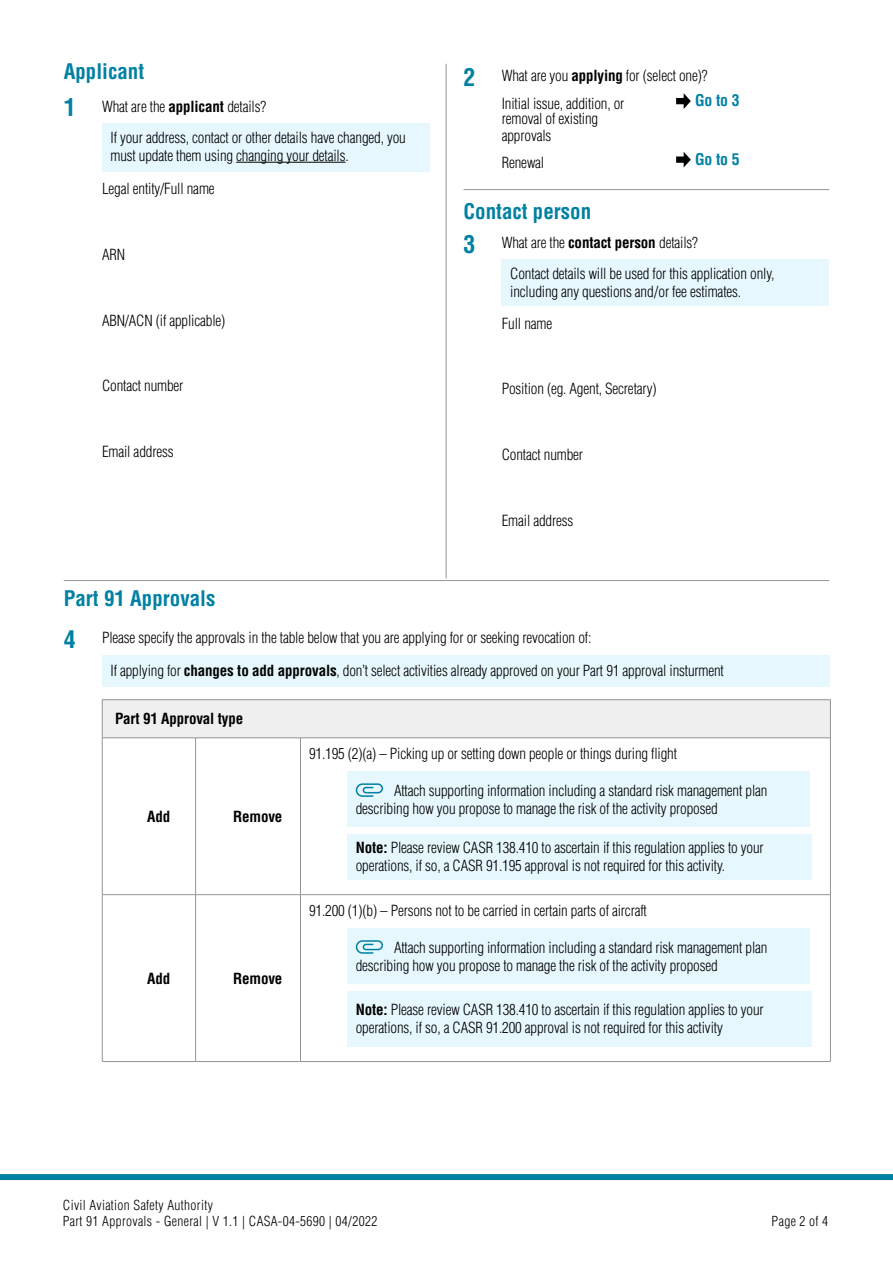
<style>
.page{position:relative;width:893px;height:1263px;background:#fff}
.page>*{position:absolute;margin:0;border:0;box-sizing:border-box;transform-origin:0 0}
.Sub-H_Cont_Bold_blue{font:700 condensed 21px "Helvetica LT Std";color:#0081a3}
.P_10pt_SA1pt{font:700 condensed 15.75px "Helvetica LT Std";letter-spacing:-.01em;color:#0081a3}
.P_10pt_SA1pt-2{font:300 condensed 15px/18px "Helvetica LT Std";letter-spacing:-.01em;color:#000}
.Attached_note_10pt_B{font:300 condensed 15px/18px "Helvetica LT Std";letter-spacing:-.01em;color:#000}
._1SH__P_Indent_9mm_1{font:300 condensed 15px "Helvetica LT Std";letter-spacing:-.01em;color:#000}
.P_Indent_9mm_10pt_SA{font:300 condensed 15px "Helvetica LT Std";letter-spacing:-.01em;color:#000}
.Application_type_9mm{font:300 condensed 15px "Helvetica LT Std";letter-spacing:-.01em;color:#000}
.Table_H{font:700 condensed 15px "Helvetica LT Std";letter-spacing:-.01em;color:#000}
.Table_P_10pt_Center{font:700 condensed 15px "Helvetica LT Std";letter-spacing:-.01em;color:#000}
.t1{font:300 condensed 13.5px/16.5px "Helvetica LT Std";letter-spacing:.025em;color:#000}
.s1{font-weight:700;font-size:24px;color:#0081a3}
.s2{font-weight:700}
</style>
<div class="page">
<div style="left:0;top:1174px;width:893px;height:6px;background:#0081a3"></div>
<hr style="left:446px;top:64px;width:1px;height:514px;background:#939598">
<div style="left:102px;top:123px;width:327px;height:49px;background:#e6f7fd"></div>
<hr style="left:236px;top:162px;width:109px;height:1px;background:#000">
<hr style="left:64px;top:580px;width:765px;height:1px;background:#939598">
<svg style="left:676px;top:93px;width:15px;height:16px"></svg>
<svg style="left:676px;top:152px;width:15px;height:16px"></svg>
<hr style="left:463px;top:189px;width:366px;height:1px;background:#939598">
<div style="left:502px;top:260px;width:327px;height:46px;background:#e6f7fd"></div>
<div style="left:102px;top:655px;width:727px;height:32px;background:#e6f7fd"></div>
<div style="left:102px;top:700px;width:728px;height:38px;background:#efeff0"></div>
<hr style="left:102px;top:738px;width:1px;height:156px;background:#939598">
<hr style="left:195px;top:738px;width:1px;height:156px;background:#939598">
<hr style="left:300px;top:738px;width:1px;height:156px;background:#939598">
<hr style="left:830px;top:738px;width:1px;height:156px;background:#939598">
<hr style="left:102px;top:894px;width:94px;height:1px;background:#939598">
<hr style="left:102px;top:895px;width:1px;height:166px;background:#939598">
<hr style="left:196px;top:894px;width:104px;height:1px;background:#939598">
<hr style="left:195px;top:895px;width:1px;height:166px;background:#939598">
<hr style="left:300px;top:894px;width:531px;height:1px;background:#939598">
<hr style="left:300px;top:895px;width:1px;height:166px;background:#939598">
<hr style="left:830px;top:895px;width:1px;height:166px;background:#939598">
<hr style="left:102px;top:1061px;width:94px;height:1px;background:#939598">
<hr style="left:196px;top:1061px;width:104px;height:1px;background:#939598">
<hr style="left:300px;top:1061px;width:531px;height:1px;background:#939598">
<hr style="left:830px;top:700px;width:1px;height:38px;background:#939598">
<hr style="left:102px;top:699px;width:94px;height:1px;background:#939598">
<hr style="left:102px;top:700px;width:1px;height:38px;background:#939598">
<hr style="left:196px;top:699px;width:104px;height:1px;background:#939598">
<hr style="left:300px;top:699px;width:531px;height:1px;background:#939598">
<hr style="left:102px;top:737px;width:94px;height:1px;background:#939598">
<hr style="left:196px;top:737px;width:104px;height:1px;background:#939598">
<hr style="left:300px;top:737px;width:531px;height:1px;background:#939598">
<div style="left:347px;top:771px;width:463px;height:56px;background:#e6f7fd"></div>
<div style="left:347px;top:834px;width:465px;height:46px;background:#e6f7fd"></div>
<div style="left:347px;top:928px;width:463px;height:55px;background:#e6f7fd"></div>
<div style="left:347px;top:991px;width:465px;height:56px;background:#e6f7fd"></div>
<h1 class="Sub-H_Cont_Bold_blue" style="left:64px;top:58px;width:82px">Applicant</h1>
<p class="_1SH__P_Indent_9mm_1" style="left:64px;top:97px;width:204px"><span class="s1">1</span> What are the <span class="s2">applicant</span> details?</p>
<p class="P_10pt_SA1pt-2" style="left:111px;top:128px;width:297px">If your address, contact or other details have changed, you must update them using changing your details.</p>
<p class="P_Indent_9mm_10pt_SA" style="left:102px;top:180px;width:114px">Legal entity/Full name</p>
<p class="P_Indent_9mm_10pt_SA" style="left:102px;top:245px;width:25px">ARN</p>
<p class="P_Indent_9mm_10pt_SA" style="left:102px;top:311px;width:125px">ABN/ACN (if applicable)</p>
<p class="P_Indent_9mm_10pt_SA" style="left:102px;top:377px;width:83px">Contact number</p>
<p class="P_Indent_9mm_10pt_SA" style="left:102px;top:442px;width:73px">Email address</p>
<p class="_1SH__P_Indent_9mm_1" style="left:463px;top:66px;width:246px"><span class="s1">2</span> What are you <span class="s2">applying</span> for (select one)?</p>
<p class="Application_type_9mm" style="left:502px;top:94px;width:124px">Initial issue, addition, or</p>
<p class="P_10pt_SA1pt" style="left:695px;top:91px;width:46px">Go to 3</p>
<p class="Application_type_9mm" style="left:502px;top:109px;width:98px">removal of existing</p>
<p class="Application_type_9mm" style="left:502px;top:126px;width:51px">approvals</p>
<p class="Application_type_9mm" style="left:502px;top:153px;width:44px">Renewal</p>
<p class="P_10pt_SA1pt" style="left:695px;top:149px;width:46px">Go to 5</p>
<h1 class="Sub-H_Cont_Bold_blue" style="left:463px;top:198px;width:129px">Contact person</h1>
<p class="_1SH__P_Indent_9mm_1" style="left:463px;top:233px;width:236px"><span class="s1">3</span> What are the <span class="s2">contact person</span> details?</p>
<p class="P_10pt_SA1pt-2" style="left:510px;top:265px;width:266px">Contact details will be used for this application only, including any questions and/or fee estimates.</p>
<p class="P_Indent_9mm_10pt_SA" style="left:502px;top:314px;width:52px">Full name</p>
<p class="P_Indent_9mm_10pt_SA" style="left:502px;top:379px;width:156px">Position (eg. Agent, Secretary)</p>
<p class="P_Indent_9mm_10pt_SA" style="left:502px;top:445px;width:83px">Contact number</p>
<p class="P_Indent_9mm_10pt_SA" style="left:502px;top:511px;width:73px">Email address</p>
<h1 class="Sub-H_Cont_Bold_blue" style="left:64px;top:585px;width:153px">Part 91 Approvals</h1>
<p class="_1SH__P_Indent_9mm_1" style="left:64px;top:629px;width:529px"><span class="s1">4</span> Please specify the approvals in the table below that you are applying for or seeking revocation of:</p>
<p class="P_10pt_SA1pt-2" style="left:111px;top:662px;width:615px">If applying for <span class="s2">changes to add approvals</span>, don’t select activities already approved on your Part 91 approval insturment</p>
<p class="Table_H" style="left:115px;top:709px;width:130px">Part 91 Approval type</p>
<p class="Table_P_10pt_Center" style="left:147px;top:807px;width:25px">Add</p>
<p class="Table_P_10pt_Center" style="left:233px;top:807px;width:51px">Remove</p>
<p class="Table_P_10pt_Center" style="left:147px;top:969px;width:25px">Add</p>
<p class="Table_P_10pt_Center" style="left:233px;top:969px;width:51px">Remove</p>
<p class="P_10pt_SA1pt-2" style="left:309px;top:745px;width:370px">91.195 (2)(a) – Picking up or setting down people or things during flight</p>
<p class="Attached_note_10pt_B" style="left:356px;top:781px;width:413px;text-indent:38px">Attach supporting information including a standard risk management plan describing how you propose to manage the risk of the activity proposed</p>
<p class="P_10pt_SA1pt-2" style="left:356px;top:839px;width:409px"><span class="s2">Note:</span> Please review CASR 138.410 to ascertain if this regulation applies to your operations, if so, a CASR 91.195 approval is not required for this activity.</p>
<p class="P_10pt_SA1pt-2" style="left:309px;top:901px;width:339px">91.200 (1)(b) – Persons not to be carried in certain parts of aircraft</p>
<p class="Attached_note_10pt_B" style="left:356px;top:938px;width:413px;text-indent:38px">Attach supporting information including a standard risk management plan describing how you propose to manage the risk of the activity proposed</p>
<p class="P_10pt_SA1pt-2" style="left:356px;top:1000px;width:409px"><span class="s2">Note:</span> Please review CASR 138.410 to ascertain if this regulation applies to your operations, if so, a CASR 91.200 approval is not required for this activity</p>
<p class="t1" style="left:63px;top:1197px;width:316px">Civil Aviation Safety Authority<br>Part 91 Approvals - General | V 1.1 | CASA-04-5690 | 04/2022</p>
<p class="t1" style="left:772px;top:1213px;width:58px">Page 2 of 4</p>
</div>
